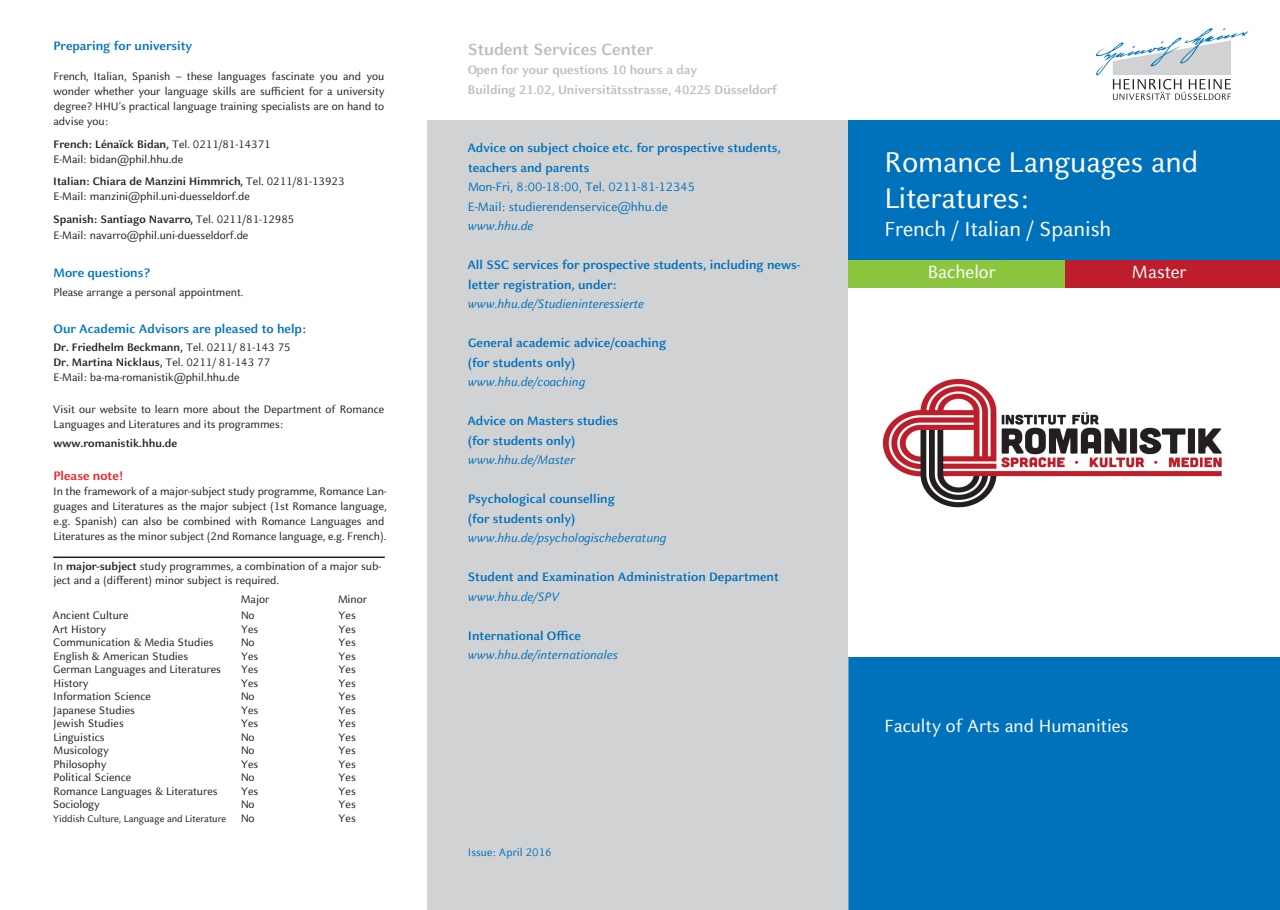
<style>
.page{position:relative;width:1280px;height:910px;background:#fff}
.page>*{position:absolute;margin:0;border:0;box-sizing:border-box;transform-origin:0 0}
.t1{font:31.5px/36px "HHU Celeste Sans";color:#fff}
.t2{font:22.5px "HHU Celeste Sans";color:#fff}
.t3{font:19.5px "HHU Celeste Sans";color:#fff}
.t4{font:700 18px "HHU Celeste Sans";color:#bcbdc0}
.t5{font:700 13.5px/19.5px "HHU Celeste Sans";color:#0072bc}
.t6{font:italic 13.5px "HHU Celeste Sans";color:#0072bc}
.t7{font:700 13.5px/19.5px "HHU Celeste Sans";color:#bcbdc0}
.t8{font:13.5px/19.5px "HHU Celeste Sans";color:#0072bc}
.t9{font:700 13.5px "HHU Celeste Sans";color:#ee1d23}
.t10{font:12px/15px "HHU Celeste Sans";color:#231f20}
.t11{font:700 12px "HHU Celeste Sans";color:#231f20}
.t12{font:12px "HHU Celeste Sans";color:#0072bc}
.t13{font:10.5px "HHU Celeste Sans";color:#231f20}
.s1{font-weight:700}
.s2{font-size:12px}
</style>
<div class="page">
<svg style="left:1095px;top:28px;width:154px;height:72px"></svg>
<div style="left:427px;top:120px;width:421px;height:790px;background:#d1d2d4"></div>
<div style="left:848px;top:657px;width:432px;height:253px;background:#0072bc"></div>
<div style="left:884px;top:718px;width:383px;height:49px;background:#0072bc"></div>
<div style="left:848px;top:120px;width:432px;height:168px;background:#0072bc"></div>
<hr style="left:53px;top:557px;width:332px;height:1px;background:#231f20">
<div style="left:1065px;top:260px;width:215px;height:28px;background:#be1d2c"></div>
<div style="left:848px;top:260px;width:217px;height:28px;background:#8bc63e"></div>
<img style="left:883px;top:379px;width:339px;height:129px">
<p class="t5" style="left:53px;top:36px;width:140px">Preparing for university</p>
<p class="t10" style="left:53px;top:69px;width:333px;text-align:justify">French, Italian, Spanish – these languages fascinate you and you wonder whether your language skills are sufficient for a university degree? HHU’s practical language training specialists are on hand to advise you:</p>
<p class="t10" style="left:53px;top:136px;width:219px"><span class="s1">French: Lénaïck Bidan,</span> Tel. 0211/81-14371<br>E-Mail: bidan@phil.hhu.de</p>
<p class="t10" style="left:53px;top:174px;width:293px"><span class="s1">Italian: Chiara de Manzini Himmrich,</span> Tel. 0211/81-13923<br>E-Mail: manzini@phil.uni-duesseldorf.de</p>
<p class="t10" style="left:53px;top:210px;width:243px;line-height:16.5px"><span class="s1">Spanish: Santiago Navarro,</span> Tel. 0211/81-12985<br>E-Mail: navarro@phil.uni-duesseldorf.de</p>
<p class="t5" style="left:53px;top:262px;width:98px">More questions?</p>
<p class="t10" style="left:53px;top:284px;width:192px">Please arrange a personal appointment.</p>
<p class="t5" style="left:53px;top:319px;width:254px">Our Academic Advisors are pleased to help:</p>
<p class="t10" style="left:53px;top:340px;width:239px"><span class="s1">Dr. Friedhelm Beckmann,</span> Tel. 0211/ 81-143 75<br><span class="s1">Dr. Martina Nicklaus,</span> Tel. 0211/ 81-143 77<br>E-Mail: ba‑ma‑romanistik@phil.hhu.de</p>
<p class="t10" style="left:53px;top:401px;width:333px">Visit our website to learn more about the Department of Romance<br>Languages and Literatures and its programmes:</p>
<p class="t11" style="left:54px;top:436px;width:125px">www.romanistik.hhu.de</p>
<p class="t9" style="left:53px;top:467px;width:71px">Please note!</p>
<p class="t10" style="left:53px;top:483px;width:335px">In the framework of a major-subject study programme, Romance Lan&shy;guages and Literatures as the major subject (1st Romance language, e.g. Spanish) can also be combined with Romance Languages and Literatures as the minor subject (2nd Romance language, e.g. French).</p>
<p class="t10" style="left:53px;top:559px;width:329px;line-height:13.5px">In <span class="s1">major-subject</span> study programmes, a combination of a major sub&shy;ject and a (different) minor subject is required.</p>
<p class="t10" style="left:241px;top:592px;width:30px">Major</p>
<p class="t10" style="left:338px;top:592px;width:30px">Minor</p>
<p class="t10" style="left:53px;top:607px;width:77px">Ancient Culture</p>
<p class="t10" style="left:241px;top:607px;width:15px">No</p>
<p class="t10" style="left:338px;top:607px;width:19px">Yes</p>
<p class="t10" style="left:53px;top:621px;width:55px">Art History</p>
<p class="t10" style="left:241px;top:621px;width:19px">Yes</p>
<p class="t10" style="left:338px;top:621px;width:19px">Yes</p>
<p class="t10" style="left:53px;top:634px;width:162px">Communication &amp; Media Studies</p>
<p class="t10" style="left:241px;top:634px;width:15px">No</p>
<p class="t10" style="left:338px;top:634px;width:19px">Yes</p>
<p class="t10" style="left:53px;top:648px;width:136px">English &amp; American Studies</p>
<p class="t10" style="left:241px;top:648px;width:19px">Yes</p>
<p class="t10" style="left:338px;top:648px;width:19px">Yes</p>
<p class="t10" style="left:53px;top:661px;width:169px">German Languages and Literatures</p>
<p class="t10" style="left:241px;top:661px;width:19px">Yes</p>
<p class="t10" style="left:338px;top:661px;width:19px">Yes</p>
<p class="t10" style="left:53px;top:675px;width:37px">History</p>
<p class="t10" style="left:241px;top:675px;width:19px">Yes</p>
<p class="t10" style="left:338px;top:675px;width:19px">Yes</p>
<p class="t10" style="left:53px;top:688px;width:99px">Information Science</p>
<p class="t10" style="left:241px;top:688px;width:15px">No</p>
<p class="t10" style="left:338px;top:688px;width:19px">Yes</p>
<p class="t10" style="left:53px;top:702px;width:83px">Japanese Studies</p>
<p class="t10" style="left:241px;top:702px;width:19px">Yes</p>
<p class="t10" style="left:338px;top:702px;width:19px">Yes</p>
<p class="t10" style="left:53px;top:715px;width:72px">Jewish Studies</p>
<p class="t10" style="left:241px;top:715px;width:19px">Yes</p>
<p class="t10" style="left:338px;top:715px;width:19px">Yes</p>
<p class="t10" style="left:53px;top:729px;width:53px">Linguistics</p>
<p class="t10" style="left:241px;top:729px;width:15px">No</p>
<p class="t10" style="left:338px;top:729px;width:19px">Yes</p>
<p class="t10" style="left:53px;top:742px;width:57px">Musicology</p>
<p class="t10" style="left:241px;top:742px;width:15px">No</p>
<p class="t10" style="left:338px;top:742px;width:19px">Yes</p>
<p class="t10" style="left:53px;top:756px;width:55px">Philosophy</p>
<p class="t10" style="left:241px;top:756px;width:19px">Yes</p>
<p class="t10" style="left:338px;top:756px;width:19px">Yes</p>
<p class="t10" style="left:53px;top:769px;width:79px">Political Science</p>
<p class="t10" style="left:241px;top:769px;width:15px">No</p>
<p class="t10" style="left:338px;top:769px;width:19px">Yes</p>
<p class="t10" style="left:53px;top:783px;width:166px">Romance Languages &amp; Literatures</p>
<p class="t10" style="left:241px;top:783px;width:19px">Yes</p>
<p class="t10" style="left:338px;top:783px;width:19px">Yes</p>
<p class="t10" style="left:53px;top:796px;width:49px">Sociology</p>
<p class="t10" style="left:241px;top:796px;width:15px">No</p>
<p class="t10" style="left:338px;top:796px;width:19px">Yes</p>
<p class="t13" style="left:53px;top:812px;width:203px">Yiddish Culture, Language and Literature <span class="s2">No</span></p>
<p class="t10" style="left:338px;top:810px;width:19px">Yes</p>
<h3 class="t4" style="left:468px;top:38px;width:187px">Student Services Center</h3>
<p class="t7" style="left:468px;top:60px;width:311px">Open for your questions 10 hours a day<br>Building 21.02, Universitätsstrasse, 40225 Düsseldorf</p>
<p class="t5" style="left:467px;top:138px;width:315px">Advice on subject choice etc. for prospective students, teachers and parents</p>
<p class="t8" style="left:468px;top:177px;width:229px">Mon-Fri, 8:00-18:00, Tel. 0211-81-12345<br>E-Mail: studierendenservice@hhu.de</p>
<p class="t6" style="left:468px;top:217px;width:67px">www.hhu.de</p>
<p class="t5" style="left:467px;top:255px;width:335px">All SSC services for prospective students, including news&shy;letter registration, under:</p>
<p class="t6" style="left:468px;top:295px;width:178px">www.hhu.de/Studieninteressierte</p>
<p class="t5" style="left:468px;top:333px;width:200px">General academic advice/coaching (for students only)</p>
<p class="t6" style="left:468px;top:373px;width:119px">www.hhu.de/coaching</p>
<p class="t5" style="left:467px;top:411px;width:152px">Advice on Masters studies (for students only)</p>
<p class="t6" style="left:468px;top:451px;width:109px">www.hhu.de/Master</p>
<p class="t5" style="left:468px;top:489px;width:149px">Psychological counselling (for students only)</p>
<p class="t6" style="left:468px;top:529px;width:200px">www.hhu.de/psychologischeberatung</p>
<p class="t5" style="left:468px;top:567px;width:313px">Student and Examination Administration Department</p>
<p class="t6" style="left:468px;top:588px;width:93px">www.hhu.de/SPV</p>
<p class="t5" style="left:468px;top:625px;width:115px">International Office</p>
<p class="t6" style="left:468px;top:646px;width:152px">www.hhu.de/internationales</p>
<p class="t12" style="left:468px;top:844px;width:85px">Issue: April 2016</p>
<h1 class="t1" style="left:884px;top:143px;width:315px">Romance Languages and<br>Literatures:</h1>
<h2 class="t2" style="left:884px;top:215px;width:228px">French / Italian / Spanish</h2>
<h3 class="t3" style="left:928px;top:259px;width:69px">Bachelor</h3>
<h3 class="t3" style="left:1132px;top:259px;width:56px">Master</h3>
<h3 class="t3" style="left:884px;top:714px;width:245px">Faculty of Arts and Humanities</h3>
</div>
